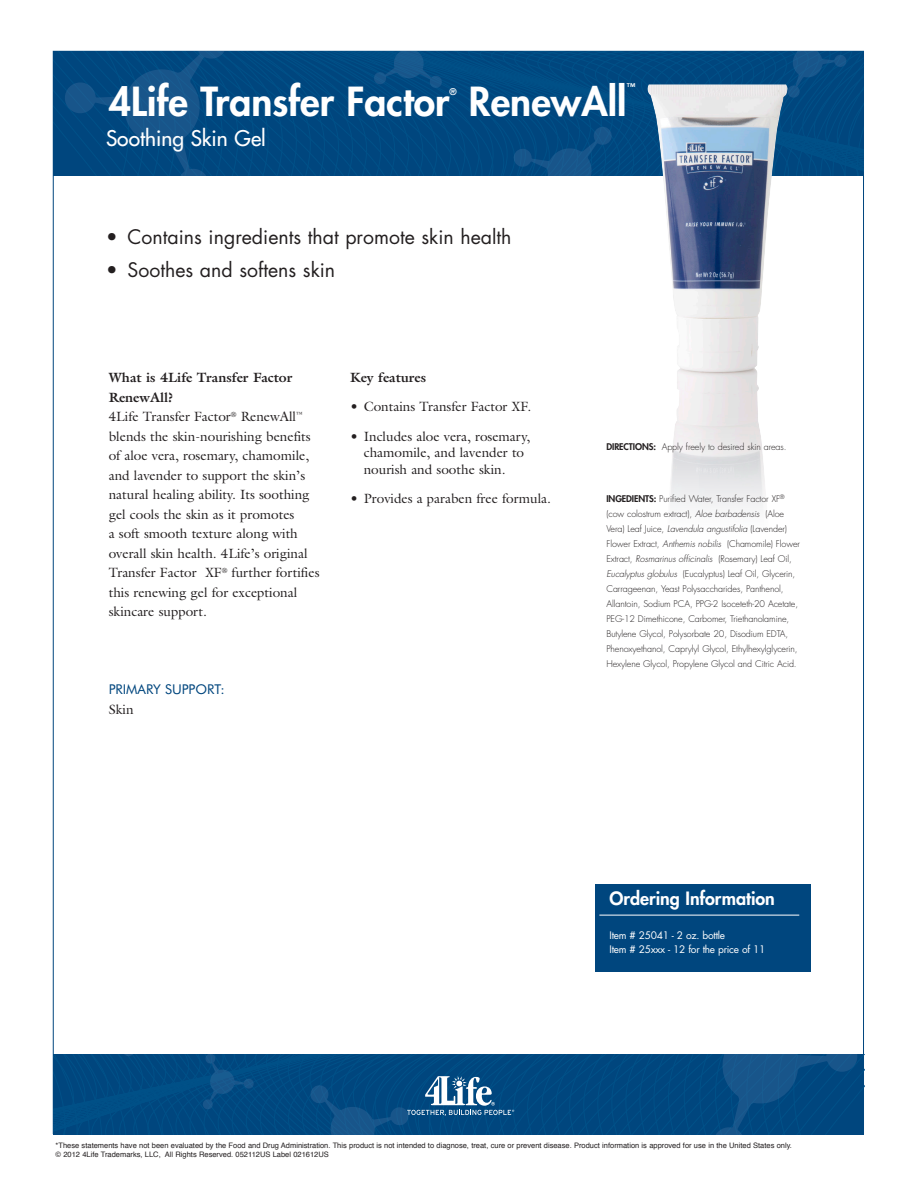
<style>
.page{position:relative;width:918px;height:1188px;background:#fff}
.page>*{position:absolute;margin:0;border:0;box-sizing:border-box;transform-origin:0 0}
.t1{font:800 39px "Futura Std";color:#fff}
.t2{font:500 21px "Futura Std";color:#fff}
.t3{font:19.5px "Futura Std";color:#231f20}
.t4{font:800 17.85px "Futura Std";color:#fff}
.t5{font:13.5px/19.5px "Galliard Std";color:#231f20}
.t6{font:13.5px/19.5px "Futura BT";color:#00467e}
.t7{font:700 13.5px "Galliard Std";color:#231f20}
.t8{font:10.2px/13.5px "Futura Std";letter-spacing:-.025em;color:#fff}
.t9{font:300 9px/15px "Futura Std";letter-spacing:-.01em;color:#231f20}
.t10{font:800 9px "Futura Std";color:#fff}
.t11{font:7.5px "Helvetica";color:#231f20}
.s1{font-weight:700}
.s2{font-family:"Galliard Std";color:#231f20}
.s3{font-weight:800}
.s4{font-style:italic}
</style>
<div class="page">
<svg style="left:53px;top:51px;width:811px;height:125px;background:#024981"></svg>
<div style="left:595px;top:884px;width:216px;height:88px;background:#00467e"></div>
<hr style="left:599px;top:915px;width:200px;height:1px;background:#fff">
<svg style="left:53px;top:1054px;width:811px;height:81px;background:#064c83"></svg>
<img style="left:647px;top:84px;width:141px;height:424px">
<p class="t1" style="left:109px;top:77px;width:342px">4Life Transfer Factor</p>
<p class="t10" style="left:449px;top:86px;width:9px">®</p>
<p class="t1" style="left:469px;top:77px;width:159px">RenewAll</p>
<p class="t10" style="left:626px;top:81px;width:10px">™</p>
<p class="t2" style="left:106px;top:125px;width:161px">Soothing Skin Gel</p>
<p class="t3" style="left:106px;top:225px;width:407px">• Contains ingredients that promote skin health</p>
<p class="t3" style="left:106px;top:258px;width:231px">• Soothes and softens skin</p>
<p class="t5" style="left:109px;top:368px;width:212px"><span class="s1">What is 4Life Transfer Factor<br>RenewAll?<br></span>4Life Transfer Factor<sup>®</sup> RenewAll<sup>™ </sup>blends the skin-nourishing benefits of aloe vera, rosemary, chamomile, and lavender to support the skin’s natural healing ability. Its soothing gel cools the skin as it promotes<br>a soft smooth texture along with overall skin health. 4Life’s original<br>Transfer Factor XF<sup>®</sup> further fortifies this renewing gel for exceptional skincare support.</p>
<p class="t6" style="left:109px;top:680px;width:118px">PRIMARY SUPPORT:<br><span class="s2">Skin</span></p>
<p class="t7" style="left:350px;top:368px;width:78px">Key features</p>
<p class="t5" style="left:350px;top:397px;width:183px">• Contains Transfer Factor XF.</p>
<p class="t5" style="left:364px;top:428px;width:168px;line-height:16.2px;text-indent:-14px">• Includes aloe vera, rosemary, chamomile, and lavender to nourish and soothe skin.</p>
<p class="t5" style="left:350px;top:489px;width:202px">• Provides a paraben free formula.</p>
<p class="t9" style="left:606px;top:439px;width:182px"><span class="s3">DIRECTIONS:</span> Apply freely to desired skin areas.</p>
<p class="t9" style="left:606px;top:491px;width:195px"><span class="s3">INGEDIENTS:</span> Purified Water, Transfer Factor XF<sup>® </sup>(cow colostrum extract), <span class="s4">Aloe barbadensis</span> (Aloe Vera) Leaf Juice, <span class="s4">Lavendula angustifolia</span> (Lavender)<br>Flower Extract, <span class="s4">Anthemis nobilis</span> (Chamomile) Flower Extract, <span class="s4">Rosmarinus officinalis</span> (Rosemary) Leaf Oil, <span class="s4">Eucalyptus globulus</span> (Eucalyptus) Leaf Oil, Glycerin, Carrageenan, Yeast Polysaccharides, Panthenol, Allantoin, Sodium PCA, PPG-2 Isoceteth-20 Acetate, PEG-12 Dimethicone, Carbomer, Triethanolamine, Butylene Glycol, Polysorbate 20, Disodium EDTA, Phenoxyethanol, Caprylyl Glycol, Ethylhexylglycerin, Hexylene Glycol, Propylene Glycol and Citric Acid.</p>
<p class="t4" style="left:610px;top:888px;width:167px">Ordering Information</p>
<p class="t8" style="left:610px;top:929px;width:157px">Item # 25041 - 2 oz. bottle<br>Item # 25xxx - 12 for the price of 11</p>
<p class="t11" style="left:56px;top:1139px;width:738px">*These statements have not been evaluated by the Food and Drug Administration. This product is not intended to diagnose, treat, cure or prevent disease. Product information is approved for use in the United States only.</p>
<p class="t11" style="left:56px;top:1148px;width:275px">© 2012 4Life Trademarks, LLC, All Rights Reserved. 052112US Label 021612US</p>
</div>
